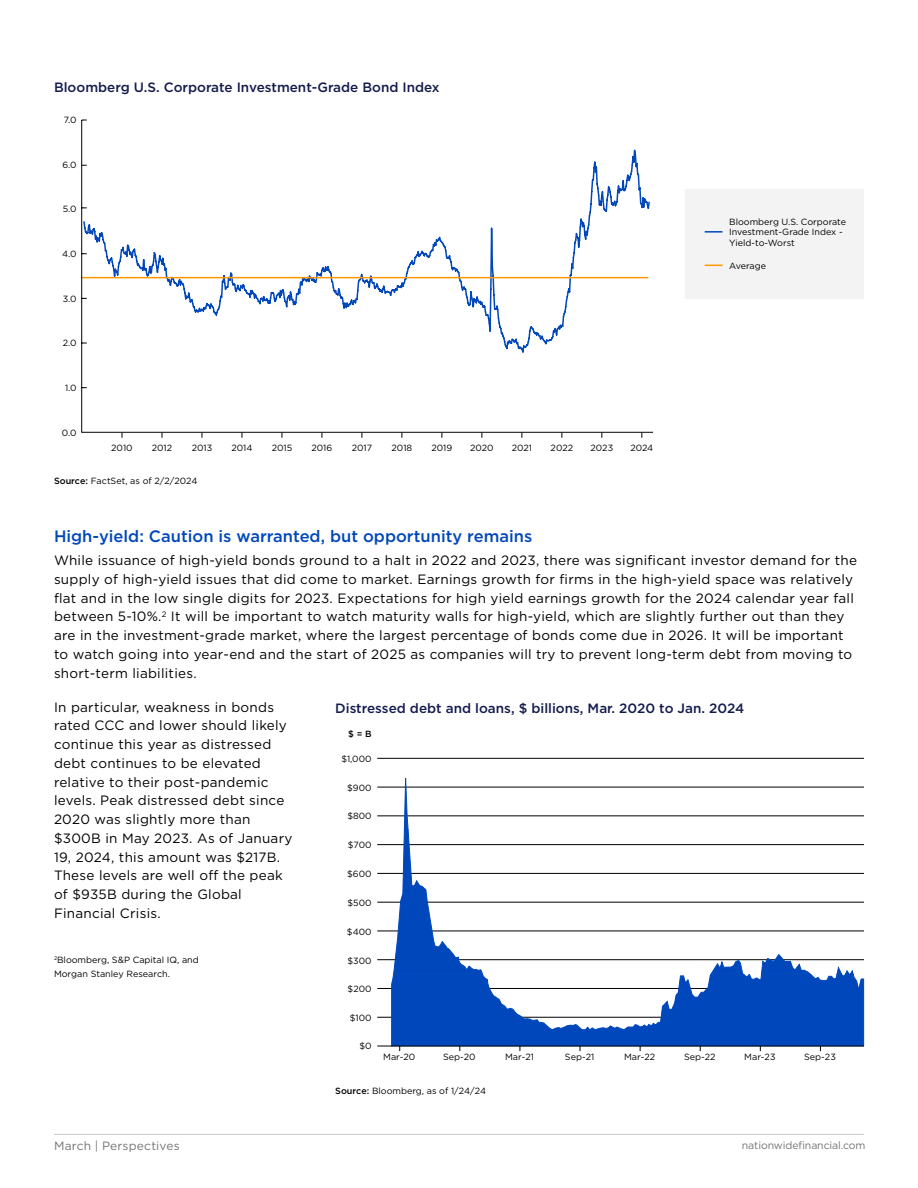
<style>
.page{position:relative;width:918px;height:1188px;background:#fff}
.page>*{position:absolute;margin:0;border:0;box-sizing:border-box;transform-origin:0 0}
.Subhead{font:500 16.5px "Gotham";color:#0047bb}
.Body_Copy{font:13.5px/18.8px "Gotham";letter-spacing:.02em;color:#000}
.t1{font:500 13.5px "Gotham";color:#141b4d}
.t2{font:12px "Gotham";letter-spacing:.015em;color:#747478}
.t3{font:10.5px "Gotham";letter-spacing:-.01em;color:#747478}
.t4{font:9px/10.8px "Gotham";color:#000}
.t5{font:500 9px "Gotham";color:#000}
.s1{font-weight:500}
</style>
<div class="page">
<hr style="left:54px;top:1134px;width:810px;height:1px;background:#c7c8ca">
<div style="left:686px;top:189px;width:178px;height:109px;background:#f3f3f3"></div>
<svg style="left:81px;top:119px;width:573px;height:314px"></svg>
<svg style="left:82px;top:149px;width:569px;height:205px"></svg>
<svg style="left:705px;top:231px;width:17px;height:2px"></svg>
<svg style="left:705px;top:265px;width:17px;height:1px"></svg>
<hr style="left:377px;top:758px;width:487px;height:1px;background:#000">
<hr style="left:377px;top:787px;width:487px;height:1px;background:#000">
<hr style="left:377px;top:815px;width:487px;height:1px;background:#000">
<hr style="left:377px;top:844px;width:487px;height:1px;background:#000">
<hr style="left:377px;top:873px;width:487px;height:1px;background:#000">
<hr style="left:377px;top:902px;width:487px;height:1px;background:#000">
<hr style="left:377px;top:931px;width:487px;height:1px;background:#000">
<hr style="left:377px;top:959px;width:487px;height:1px;background:#000">
<hr style="left:377px;top:988px;width:487px;height:1px;background:#000">
<hr style="left:377px;top:1017px;width:487px;height:1px;background:#000">
<svg style="left:391px;top:778px;width:473px;height:268px"></svg>
<hr style="left:377px;top:1046px;width:487px;height:1px;background:#000">
<p class="t1" style="left:54px;top:78px;width:387px">Bloomberg U.S. Corporate Investment-Grade Bond Index</p>
<p class="t4" style="left:64px;top:114px;width:14px">7.0</p>
<p class="t4" style="left:62px;top:159px;width:16px">6.0</p>
<p class="t4" style="left:63px;top:204px;width:15px">5.0</p>
<p class="t4" style="left:62px;top:248px;width:16px">4.0</p>
<p class="t4" style="left:63px;top:293px;width:15px">3.0</p>
<p class="t4" style="left:63px;top:337px;width:15px">2.0</p>
<p class="t4" style="left:65px;top:382px;width:13px">1.0</p>
<p class="t4" style="left:62px;top:427px;width:16px">0.0</p>
<p class="t4" style="left:111px;top:442px;width:23px">2010</p>
<p class="t4" style="left:152px;top:442px;width:22px">2012</p>
<p class="t4" style="left:192px;top:442px;width:22px">2013</p>
<p class="t4" style="left:231px;top:442px;width:23px">2014</p>
<p class="t4" style="left:272px;top:442px;width:22px">2015</p>
<p class="t4" style="left:312px;top:442px;width:22px">2016</p>
<p class="t4" style="left:352px;top:442px;width:22px">2017</p>
<p class="t4" style="left:392px;top:442px;width:22px">2018</p>
<p class="t4" style="left:431px;top:442px;width:22px">2019</p>
<p class="t4" style="left:470px;top:442px;width:25px">2020</p>
<p class="t4" style="left:512px;top:442px;width:22px">2021</p>
<p class="t4" style="left:551px;top:442px;width:24px">2022</p>
<p class="t4" style="left:591px;top:442px;width:24px">2023</p>
<p class="t4" style="left:630px;top:442px;width:24px">2024</p>
<p class="t4" style="left:54px;top:475px;width:145px"><span class="s1">Source:</span> FactSet, as of 2/2/2024</p>
<p class="t4" style="left:729px;top:216px;width:118px">Bloomberg U.S. Corporate<br>Investment-Grade Index -<br>Yield-to-Worst</p>
<p class="t4" style="left:729px;top:260px;width:38px">Average</p>
<h2 class="Subhead" style="left:54px;top:525px;width:480px">High-yield: Caution is warranted, but opportunity remains</h2>
<p class="Body_Copy" style="left:54px;top:551px;width:805px">While issuance of high-yield bonds ground to a halt in 2022 and 2023, there was significant investor demand for the supply of high-yield issues that did come to market. Earnings growth for firms in the high-yield space was relatively flat and in the low single digits for 2023. Expectations for high yield earnings growth for the 2024 calendar year fall between 5-10%.<sup>2</sup> It will be important to watch maturity walls for high-yield, which are slightly further out than they are in the investment-grade market, where the largest percentage of bonds come due in 2026. It will be important to watch going into year-end and the start of 2025 as companies will try to prevent long-term debt from moving to short-term liabilities.</p>
<p class="Body_Copy" style="left:54px;top:697px;width:240px">In particular, weakness in bonds rated CCC and lower should likely continue this year as distressed debt continues to be elevated relative to their post-pandemic levels. Peak distressed debt since<br>2020 was slightly more than $300B in May 2023. As of January<br>19, 2024, this amount was $217B.<br>These levels are well off the peak of $935B during the Global<br>Financial Crisis.</p>
<p class="t4" style="left:54px;top:953px;width:146px;line-height:13.5px"><sup>2</sup>Bloomberg, S&amp;P Capital IQ, and<br>Morgan Stanley Research.</p>
<p class="t1" style="left:335px;top:699px;width:411px">Distressed debt and loans, $ billions, Mar. 2020 to Jan. 2024</p>
<p class="t5" style="left:348px;top:728px;width:25px">$ = B</p>
<p class="t4" style="left:341px;top:754px;width:32px">$1,000</p>
<p class="t4" style="left:347px;top:782px;width:26px">$900</p>
<p class="t4" style="left:347px;top:810px;width:26px">$800</p>
<p class="t4" style="left:348px;top:839px;width:25px">$700</p>
<p class="t4" style="left:347px;top:868px;width:26px">$600</p>
<p class="t4" style="left:348px;top:897px;width:26px">$500</p>
<p class="t4" style="left:347px;top:926px;width:26px">$400</p>
<p class="t4" style="left:348px;top:955px;width:26px">$300</p>
<p class="t4" style="left:348px;top:984px;width:25px">$200</p>
<p class="t4" style="left:350px;top:1012px;width:23px">$100</p>
<p class="t4" style="left:359px;top:1040px;width:14px">$0</p>
<p class="t4" style="left:383px;top:1051px;width:34px">Mar-20</p>
<p class="t4" style="left:443px;top:1051px;width:34px">Sep-20</p>
<p class="t4" style="left:505px;top:1051px;width:30px">Mar-21</p>
<p class="t4" style="left:565px;top:1051px;width:31px">Sep-21</p>
<p class="t4" style="left:624px;top:1051px;width:33px">Mar-22</p>
<p class="t4" style="left:684px;top:1051px;width:33px">Sep-22</p>
<p class="t4" style="left:744px;top:1051px;width:33px">Mar-23</p>
<p class="t4" style="left:804px;top:1051px;width:33px">Sep-23</p>
<p class="t4" style="left:335px;top:1085px;width:153px"><span class="s1">Source:</span> Bloomberg, as of 1/24/24</p>
<p class="t2" style="left:54px;top:1138px;width:127px">March | Perspectives</p>
<p class="t3" style="left:742px;top:1139px;width:125px">nationwidefinancial.com</p>
</div>
